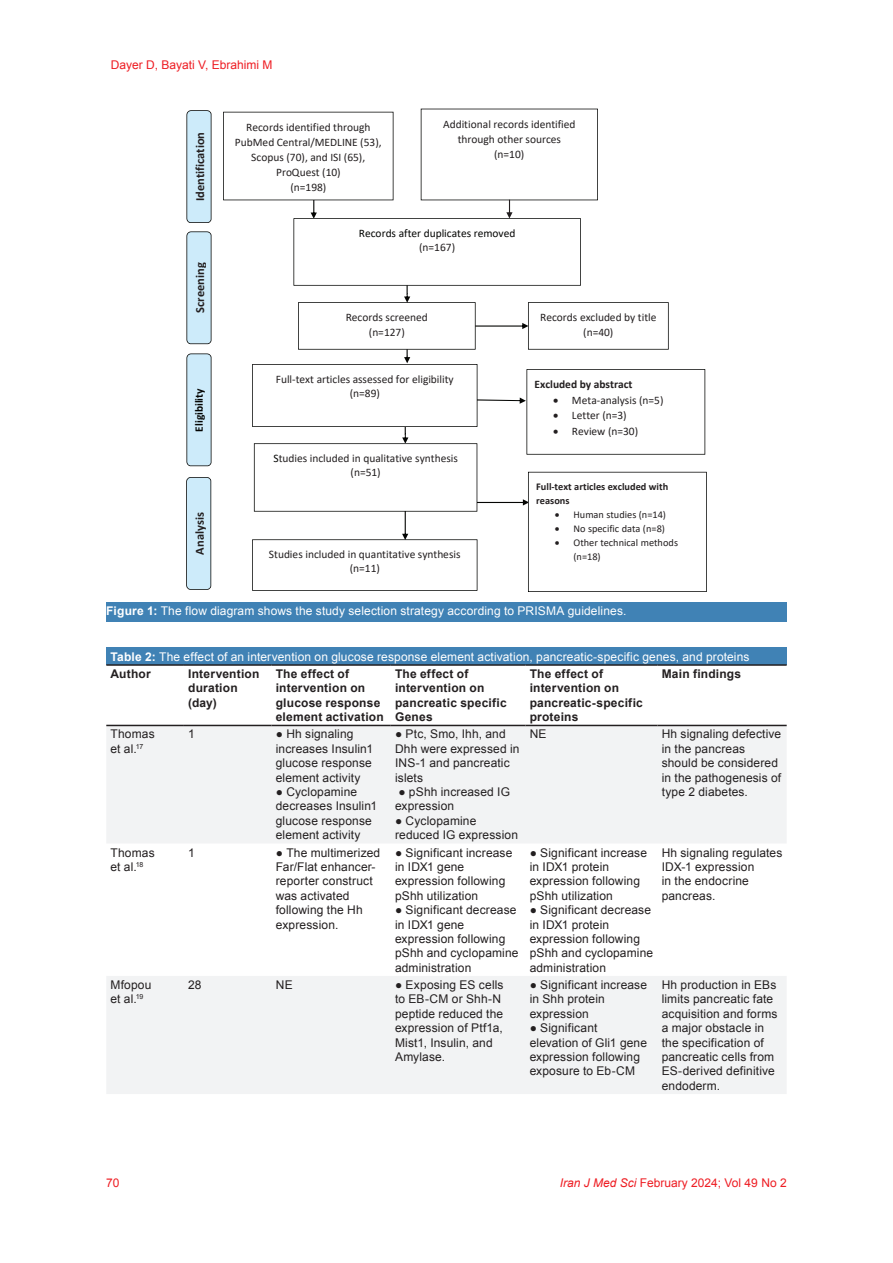
<style>
.page{position:relative;width:893px;height:1263px;background:#fff}
.page>*{position:absolute;margin:0;border:0;box-sizing:border-box;transform-origin:0 0}
.t1{font:700 12.45px "Calibri";color:#231f20}
.t2{font:12px/14.4px "Arial";letter-spacing:.01em;color:#231f20}
.t3{font:700 12px/14.4px "Arial";letter-spacing:.015em;color:#231f20}
.t4{font:12px/17.2px "Arial";letter-spacing:.01em;color:#fff}
.t5{font:12px "Arial";color:#ee1d23}
.t6{font:11.4px/15px "Calibri";color:#231f20;text-align:center}
.t7{font:11.4px "Calibri";color:#040503}
.t8{font:700 11.4px "Calibri";letter-spacing:-.005em;color:#231f20}
.t9{font:700 11.4px "Calibri";color:#040503}
.t10{font:10.35px/13.5px "Calibri";color:#231f20}
.t11{font:700 10.35px/13.6px "Calibri";letter-spacing:.005em;color:#231f20}
.s1{color:#040503}
.s2{font-weight:700}
.s3{font-weight:700;color:#231f20}
.s4{font-style:italic}
</style>
<div class="page">
<svg style="left:186px;top:353px;width:25px;height:113px;background:#c4dfed"></svg>
<svg style="left:186px;top:477px;width:25px;height:113px;background:#c1ddea"></svg>
<svg style="left:186px;top:110px;width:25px;height:113px;background:#c3dfed"></svg>
<svg style="left:186px;top:231px;width:25px;height:113px;background:#c3dfed"></svg>
<svg style="left:223px;top:109px;width:484px;height:483px"></svg>
<div style="left:106px;top:602px;width:681px;height:19px;background:#4082b5"></div>
<div style="left:106px;top:648px;width:681px;height:17px;background:#4082b5"></div>
<svg style="left:106px;top:726px;width:681px;height:368px;fill:#f2f3f4"></svg>
<hr style="left:106px;top:664px;width:78px;height:2px;background:#231f20">
<hr style="left:184px;top:664px;width:87px;height:2px;background:#231f20">
<hr style="left:271px;top:664px;width:120px;height:2px;background:#231f20">
<hr style="left:391px;top:664px;width:134px;height:2px;background:#231f20">
<hr style="left:525px;top:664px;width:132px;height:2px;background:#231f20">
<hr style="left:657px;top:664px;width:130px;height:2px;background:#231f20">
<hr style="left:106px;top:725px;width:78px;height:1px;background:#231f20">
<hr style="left:184px;top:725px;width:87px;height:1px;background:#231f20">
<hr style="left:271px;top:725px;width:120px;height:1px;background:#231f20">
<hr style="left:391px;top:725px;width:134px;height:1px;background:#231f20">
<hr style="left:525px;top:725px;width:132px;height:1px;background:#231f20">
<hr style="left:657px;top:725px;width:130px;height:1px;background:#231f20">
<p class="t5" style="left:111px;top:57px;width:163px">Dayer D, Bayati V, Ebrahimi M</p>
<p class="t1" style="left:191px;top:201px;width:71px;rotate:-90deg">Identification</p>
<p class="t1" style="left:191px;top:313px;width:52px;rotate:-90deg">Screening</p>
<p class="t9" style="left:191px;top:432px;width:45px;rotate:-90deg">Eligibility</p>
<p class="t1" style="left:191px;top:555px;width:44px;rotate:-90deg">Analysis</p>
<p class="t6" style="left:235px;top:119px;width:148px">Records identified through<br>PubMed Central/MEDLINE (53),<br>Scopus (70), and ISI (65),<br>ProQuest (10)<br>(n=198)</p>
<p class="t6" style="left:443px;top:116px;width:134px">Additional records identified through other sources (n=10)</p>
<p class="t7" style="left:359px;top:225px;width:158px">Records after duplicates removed</p>
<p class="t6" style="left:419px;top:240px;width:38px">(n=167)</p>
<p class="t6" style="left:346px;top:310px;width:84px">Records screened (n=127)</p>
<p class="t6" style="left:276px;top:372px;width:179px;line-height:14px">Full-text articles assessed for eligibility (n=89)</p>
<p class="t6" style="left:273px;top:451px;width:186px;line-height:14.2px"><span class="s1">S</span>tudies included in qualitative synthesis (n=51)</p>
<p class="t6" style="left:269px;top:547px;width:193px;line-height:14px">Studies included in quantitative synthesis (n=11)</p>
<p class="t6" style="left:540px;top:310px;width:118px">Records excluded by title (n=40)</p>
<p class="t8" style="left:535px;top:376px;width:99px">Excluded by abstract</p>
<p class="t6" style="left:553px;top:392px;width:112px">• Meta-analysis (n=5)</p>
<p class="t6" style="left:553px;top:408px;width:75px">• Letter (n=3)</p>
<p class="t6" style="left:553px;top:423px;width:86px">• Review (n=30)</p>
<p class="t11" style="left:536px;top:479px;width:134px">Full-text articles excluded with reasons</p>
<p class="t10" style="left:555px;top:507px;width:113px">• Human studies (n=14)</p>
<p class="t10" style="left:555px;top:522px;width:112px">• No specific data (n=8)</p>
<p class="t10" style="left:573px;top:536px;width:106px;text-indent:-19px">• Other technical methods (n=18)</p>
<p class="t4" style="left:106px;top:602px;width:522px"><span class="s2">Figure 1:</span> The flow diagram shows the study selection strategy according to PRISMA guidelines.</p>
<p class="t4" style="left:111px;top:648px;width:640px"><span class="s2">Table 2:</span> The effect of an intervention on glucose response element activation, pancreatic-specific genes, and proteins<br><span class="s3">Author</span></p>
<p class="t3" style="left:188px;top:667px;width:73px">Intervention duration (day)</p>
<p class="t3" style="left:276px;top:667px;width:109px">The effect of intervention on glucose response element activation</p>
<p class="t3" style="left:395px;top:667px;width:113px">The effect of intervention on pancreatic specific<br>Genes</p>
<p class="t3" style="left:530px;top:667px;width:115px">The effect of intervention on pancreatic-specific proteins</p>
<p class="t3" style="left:662px;top:667px;width:81px">Main findings</p>
<p class="t2" style="left:111px;top:727px;width:46px">Thomas et al.<sup>17</sup></p>
<p class="t2" style="left:188px;top:727px;width:8px">1</p>
<p class="t2" style="left:276px;top:727px;width:99px">● Hh signaling increases Insulin1 glucose response element activity</p>
<p class="t2" style="left:276px;top:785px;width:103px">● Cyclopamine decreases Insulin1 glucose response element activity</p>
<p class="t2" style="left:395px;top:727px;width:126px">● Ptc, Smo, Ihh, and<br>Dhh were expressed in<br>INS-1 and pancreatic islets</p>
<p class="t2" style="left:395px;top:785px;width:117px">● pShh increased IG expression</p>
<p class="t2" style="left:395px;top:813px;width:125px">● Cyclopamine reduced IG expression</p>
<p class="t6" style="left:423px;top:739px;width:7px">1</p>
<p class="t2" style="left:111px;top:845px;width:46px">Thomas et al.<sup>18</sup></p>
<p class="t2" style="left:188px;top:845px;width:8px">1</p>
<p class="t2" style="left:276px;top:845px;width:106px">● The multimerized<br>Far/Flat enhancer&shy;reporter construct was activated following the Hh expression.</p>
<p class="t2" style="left:395px;top:845px;width:119px">● Significant increase in IDX1 gene expression following pShh utilization</p>
<p class="t2" style="left:395px;top:903px;width:125px">● Significant decrease in IDX1 gene expression following pShh and cyclopamine administration</p>
<p class="t2" style="left:530px;top:727px;width:18px">NE</p>
<p class="t2" style="left:662px;top:727px;width:121px">Hh signaling defective in the pancreas should be considered in the pathogenesis of type 2 diabetes.</p>
<p class="t2" style="left:530px;top:845px;width:119px">● Significant increase in IDX1 protein expression following pShh utilization</p>
<p class="t2" style="left:530px;top:903px;width:125px">● Significant decrease in IDX1 protein expression following pShh and cyclopamine administration</p>
<p class="t2" style="left:662px;top:845px;width:122px">Hh signaling regulates<br>IDX-1 expression<br>in the endocrine pancreas.</p>
<p class="t2" style="left:111px;top:978px;width:42px">Mfopou et al.<sup>19</sup></p>
<p class="t2" style="left:188px;top:978px;width:15px">28</p>
<p class="t2" style="left:276px;top:978px;width:18px">NE</p>
<p class="t2" style="left:395px;top:978px;width:110px">● Exposing ES cells to EB-CM or Shh-N peptide reduced the expression of Ptf1a,<br>Mist1, Insulin, and<br>Amylase.</p>
<p class="t2" style="left:530px;top:978px;width:119px">● Significant increase in Shh protein expression</p>
<p class="t2" style="left:530px;top:1021px;width:119px">● Significant elevation of Gli1 gene expression following exposure to Eb-CM</p>
<p class="t2" style="left:662px;top:978px;width:117px">Hh production in EBs limits pancreatic fate acquisition and forms a major obstacle in the specification of pancreatic cells from<br>ES-derived definitive endoderm.</p>
<p class="t5" style="left:106px;top:1175px;width:15px">70</p>
<p class="t5" style="left:560px;top:1175px;width:228px"><span class="s4">Iran J Med Sci</span> February 2024; Vol 49 No 2</p>
</div>
